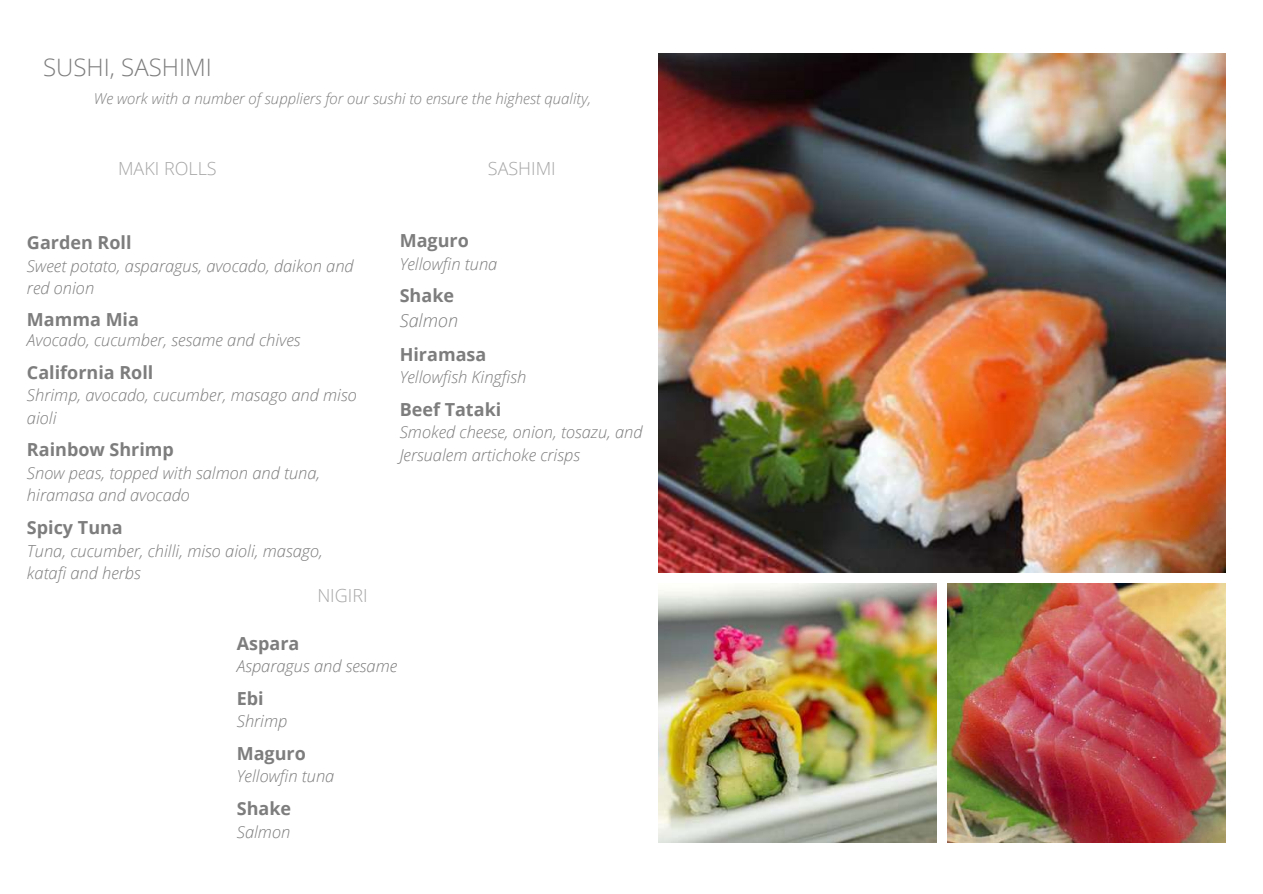
<style>
.page{position:relative;width:1263px;height:894px;background:#fff}
.page>*{position:absolute;margin:0;border:0;box-sizing:border-box;transform-origin:0 0}
.t1{font:300 24px "Open Sans";color:#7d7d7d}
.t2{font:700 18px "Open Sans";color:#7d7d7d}
.t3{font:300 18px "Open Sans";color:#a6a6a6}
.t4{font:italic 300 18px "Open Sans";color:#7d7d7d}
.t5{font:italic 300 16.5px/22.5px "Open Sans";color:#7d7d7d}
.t6{font:italic 300 15px "Open Sans";color:#7d7d7d}
</style>
<div class="page">
<img style="left:658px;top:53px;width:567px;height:519px">
<img style="left:658px;top:583px;width:278px;height:259px">
<img style="left:947px;top:583px;width:278px;height:259px">
<h1 class="t1" style="left:43px;top:50px;width:170px">SUSHI, SASHIMI</h1>
<p class="t6" style="left:94px;top:87px;width:499px">We work with a number of suppliers for our sushi to ensure the highest quality,</p>
<p class="t3" style="left:118px;top:156px;width:100px">MAKI ROLLS</p>
<p class="t2" style="left:27px;top:230px;width:106px">Garden Roll</p>
<p class="t5" style="left:27px;top:254px;width:328px">Sweet potato, asparagus, avocado, daikon and red onion</p>
<p class="t2" style="left:27px;top:306px;width:114px">Mamma Mia</p>
<p class="t5" style="left:27px;top:328px;width:275px">Avocado, cucumber, sesame and chives</p>
<p class="t2" style="left:27px;top:359px;width:128px">California Roll</p>
<p class="t5" style="left:27px;top:383px;width:331px">Shrimp, avocado, cucumber, masago and miso aioli</p>
<p class="t2" style="left:27px;top:437px;width:149px">Rainbow Shrimp</p>
<p class="t5" style="left:27px;top:461px;width:295px">Snow peas, topped with salmon and tuna, hiramasa and avocado</p>
<p class="t2" style="left:27px;top:514px;width:97px">Spicy Tuna</p>
<p class="t5" style="left:27px;top:538px;width:297px">Tuna, cucumber, chilli, miso aioli, masago, katafi and herbs</p>
<p class="t3" style="left:317px;top:582px;width:52px">NIGIRI</p>
<p class="t3" style="left:488px;top:156px;width:69px">SASHIMI</p>
<p class="t2" style="left:400px;top:228px;width:71px">Maguro</p>
<p class="t5" style="left:400px;top:252px;width:99px">Yellowfin tuna</p>
<p class="t2" style="left:400px;top:283px;width:56px">Shake</p>
<p class="t4" style="left:400px;top:308px;width:60px">Salmon</p>
<p class="t2" style="left:400px;top:341px;width:88px">Hiramasa</p>
<p class="t5" style="left:400px;top:365px;width:128px">Yellowfish Kingfish</p>
<p class="t2" style="left:400px;top:396px;width:103px">Beef Tataki</p>
<p class="t5" style="left:400px;top:420px;width:244px">Smoked cheese, onion, tosazu, and<br>Jersualem artichoke crisps</p>
<p class="t2" style="left:237px;top:630px;width:64px">Aspara</p>
<p class="t5" style="left:237px;top:654px;width:162px">Asparagus and sesame</p>
<p class="t2" style="left:237px;top:685px;width:28px">Ebi</p>
<p class="t5" style="left:237px;top:709px;width:52px">Shrimp</p>
<p class="t2" style="left:237px;top:740px;width:71px">Maguro</p>
<p class="t5" style="left:237px;top:764px;width:99px">Yellowfin tuna</p>
<p class="t2" style="left:237px;top:795px;width:56px">Shake</p>
<p class="t5" style="left:237px;top:819px;width:55px">Salmon</p>
</div>
